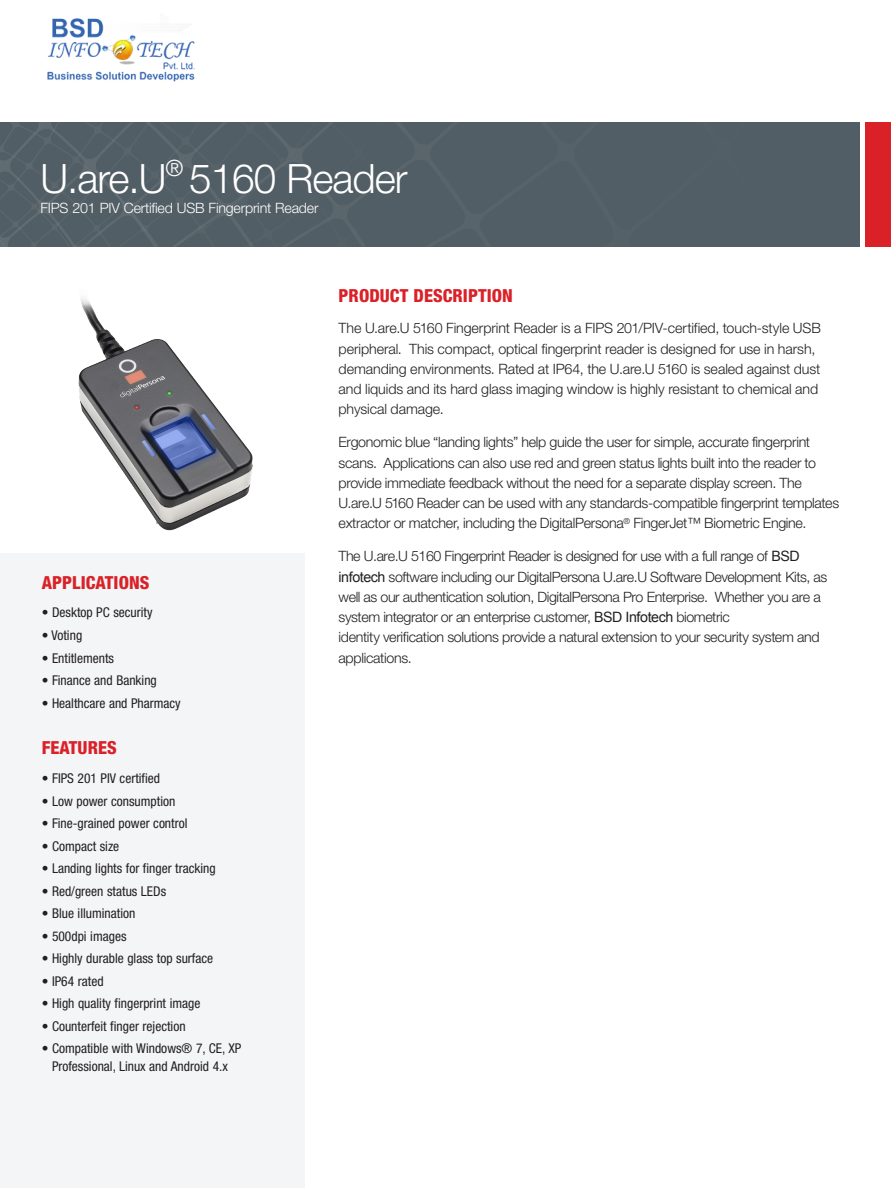
<style>
.page{position:relative;width:891px;height:1188px;background:#fff}
.page>*{position:absolute;margin:0;border:0;box-sizing:border-box;transform-origin:0 0}
.t1{font:300 40.5px "Helvetica Neue LT Std";letter-spacing:-.025em;color:#fff}
.subhead{font:800 condensed 18px "Helvetica Neue LT Std";letter-spacing:.005em;color:#da2128}
.front_page_BLACK_TEX{font:800 condensed 18px "Helvetica Neue LT Std";letter-spacing:.005em;color:#da2128}
.front_page_BLACK_TEX-2{font:300 14.25px/20.2px "Helvetica Neue LT Std";letter-spacing:-.02em;color:#231f20}
.body{font:300 14.25px "Helvetica Neue LT Std";letter-spacing:-.015em;color:#fff}
.specs{font:condensed 13.5px/18px "Helvetica Neue LT Std";color:#231f20;text-align:center}
.s1{font-family:"Arial";font-weight:400}
</style>
<div class="page">
<div style="left:0;top:122px;width:859px;height:125px;background:#525e65"></div>
<div style="left:865px;top:122px;width:26px;height:125px;background:#da2128"></div>
<svg style="left:0;top:122px;width:332px;height:125px"></svg>
<div style="left:0;top:554px;width:304px;height:634px;background:#f3f5f6"></div>
<img style="left:78px;top:297px;width:175px;height:234px">
<img style="left:47px;top:18px;width:148px;height:64px">
<p class="t1" style="left:40px;top:153px;width:369px">U.are.U<sup>®</sup> 5160 Reader</p>
<p class="body" style="left:40px;top:199px;width:280px">FIPS 201 PIV Certified USB Fingerprint Reader</p>
<p class="subhead" style="left:42px;top:571px;width:109px">APPLICATIONS</p>
<p class="specs" style="left:42px;top:604px;width:112px">• Desktop PC security</p>
<p class="specs" style="left:42px;top:626px;width:42px">• Voting</p>
<p class="specs" style="left:42px;top:649px;width:74px">• Entitlements</p>
<p class="specs" style="left:42px;top:671px;width:117px">• Finance and Banking</p>
<p class="specs" style="left:42px;top:694px;width:140px">• Healthcare and Pharmacy</p>
<p class="subhead" style="left:42px;top:737px;width:77px">FEATURES</p>
<p class="specs" style="left:42px;top:769px;width:120px">• FIPS 201 PIV certified</p>
<p class="specs" style="left:42px;top:792px;width:135px">• Low power consumption</p>
<p class="specs" style="left:42px;top:814px;width:147px">• Fine-grained power control</p>
<p class="specs" style="left:42px;top:837px;width:79px">• Compact size</p>
<p class="specs" style="left:42px;top:859px;width:176px">• Landing lights for finger tracking</p>
<p class="specs" style="left:42px;top:882px;width:126px">• Red/green status LEDs</p>
<p class="specs" style="left:42px;top:904px;width:95px">• Blue illumination</p>
<p class="specs" style="left:42px;top:927px;width:86px">• 500dpi images</p>
<p class="specs" style="left:42px;top:949px;width:173px">• Highly durable glass top surface</p>
<p class="specs" style="left:42px;top:972px;width:63px">• IP64 rated</p>
<p class="specs" style="left:42px;top:994px;width:160px">• High quality fingerprint image</p>
<p class="specs" style="left:42px;top:1017px;width:145px">• Counterfeit finger rejection</p>
<p class="specs" style="left:42px;top:1040px;width:201px">• Compatible with Windows® 7, CE, XP<br>Professional, Linux and Android 4.x</p>
<p class="front_page_BLACK_TEX" style="left:339px;top:285px;width:176px">PRODUCT DESCRIPTION</p>
<p class="front_page_BLACK_TEX-2" style="left:339px;top:318px;width:484px">The U.are.U 5160 Fingerprint Reader is a FIPS 201/PIV-certified, touch-style USB peripheral. This compact, optical fingerprint reader is designed for use in harsh, demanding environments. Rated at IP64, the U.are.U 5160 is sealed against dust and liquids and its hard glass imaging window is highly resistant to chemical and physical damage.</p>
<p class="front_page_BLACK_TEX-2" style="left:339px;top:432px;width:502px">Ergonomic blue “landing lights” help guide the user for simple, accurate fingerprint scans. Applications can also use red and green status lights built into the reader to provide immediate feedback without the need for a separate display screen. The U.are.U 5160 Reader can be used with any standards-compatible fingerprint templates extractor or matcher, including the DigitalPersona<sup>®</sup> FingerJet™ Biometric Engine.</p>
<p class="front_page_BLACK_TEX-2" style="left:339px;top:546px;width:490px">The U.are.U 5160 Fingerprint Reader is designed for use with a full range of <span class="s1">BSD infotech</span> software including our DigitalPersona U.are.U Software Development Kits, as well as our authentication solution, DigitalPersona Pro Enterprise. Whether you are a system integrator or an enterprise customer, <span class="s1">BSD Infotech</span> biometric<br>identity verification solutions provide a natural extension to your security system and applications.</p>
</div>
